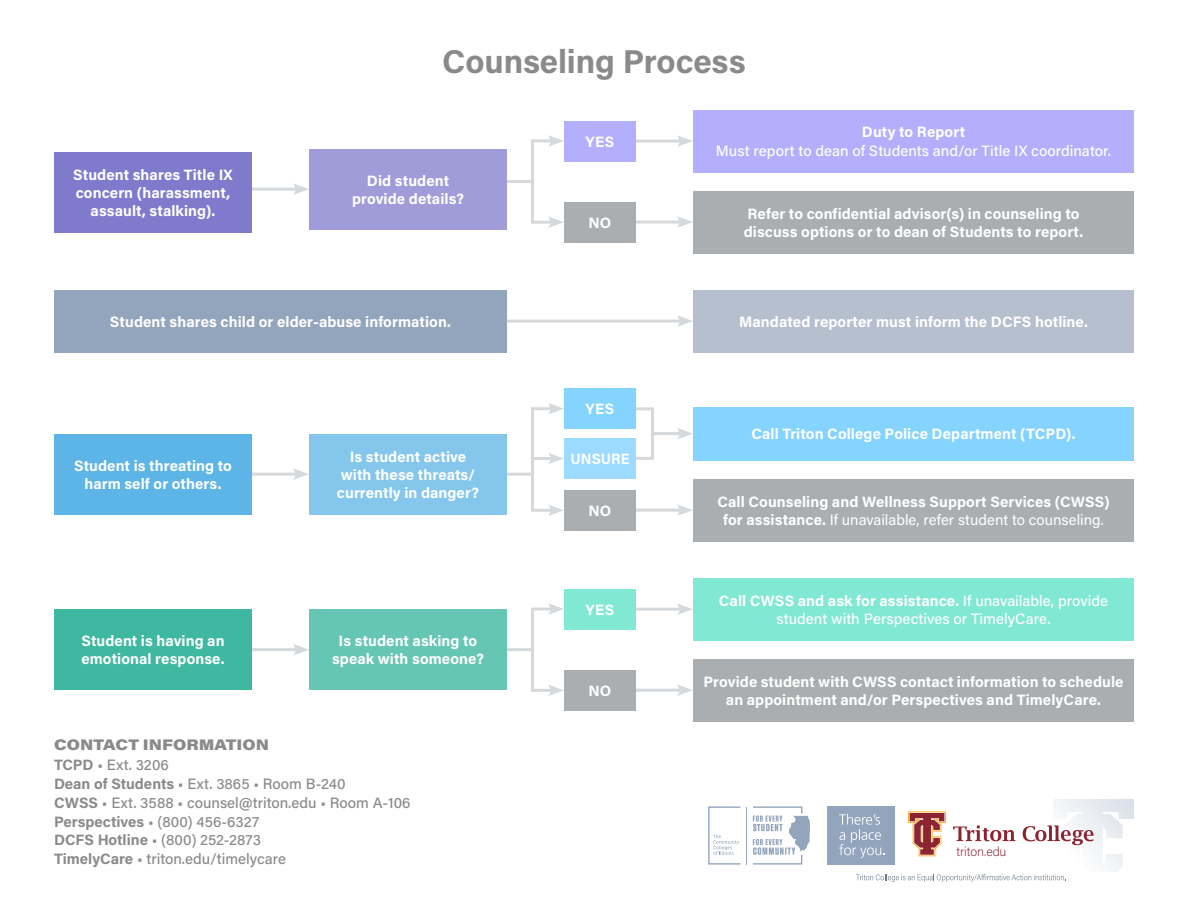
<style>
.page{position:relative;width:1188px;height:918px;background:#fff}
.page>*{position:absolute;margin:0;border:0;box-sizing:border-box;transform-origin:0 0}
.t1{font:700 33px "Acumin Pro";letter-spacing:-.005em;color:#888a8c}
.t2{font:700 15px/18px "Acumin Pro";letter-spacing:.005em;color:#fff;text-align:center}
.t3{font:500 15px "Acumin Pro";color:#888a8c}
.t4{font:500 15px/18px "Acumin Pro";letter-spacing:.005em;color:#fff;text-align:center}
.t5{font:900 15px "Acumin Pro Wide";color:#888a8c}
.t6{font:700 15px "Acumin Pro";letter-spacing:.005em;color:#fff;scale:.95 1}
.t7{font:200 12.9px "Acumin Pro";letter-spacing:-.01em;color:#8d2431}
.s1{font-weight:700}
.s2{font-weight:400}
</style>
<div class="page">
<div style="left:827px;top:806px;width:68px;height:59px;background:#93a4bd"></div>
<svg style="left:708px;top:806px;width:32px;height:59px"></svg>
<hr style="left:747px;top:807px;width:1px;height:57px;background:#93a4bd">
<svg style="left:753px;top:806px;width:57px;height:59px"></svg>
<svg style="left:839px;top:800px;width:295px;height:82px"></svg>
<div style="left:54px;top:290px;width:453px;height:63px;background:#93a4bd"></div>
<div style="left:693px;top:290px;width:441px;height:63px;background:#b6bfce"></div>
<hr style="left:507px;top:320px;width:176px;height:3px;background:#d5d9dc">
<svg style="left:677px;top:315px;width:16px;height:12px"></svg>
<div style="left:54px;top:152px;width:198px;height:81px;background:#7f7acc"></div>
<div style="left:309px;top:149px;width:198px;height:81px;background:#9f9cd9"></div>
<div style="left:693px;top:110px;width:441px;height:63px;background:#b3affc"></div>
<div style="left:693px;top:191px;width:441px;height:63px;background:#aaaeb0"></div>
<div style="left:564px;top:121px;width:72px;height:40px;background:#b3affc"></div>
<div style="left:564px;top:202px;width:72px;height:40px;background:#aaaeb0"></div>
<hr style="left:252px;top:188px;width:47px;height:3px;background:#d5d9dc">
<svg style="left:293px;top:183px;width:16px;height:12px"></svg>
<hr style="left:507px;top:180px;width:24px;height:3px;background:#d5d9dc">
<div style="left:531px;top:139px;width:24px;height:85px;border:3px solid #d5d9dc"></div>
<svg style="left:548px;top:135px;width:16px;height:12px"></svg>
<svg style="left:548px;top:216px;width:16px;height:12px"></svg>
<hr style="left:636px;top:140px;width:47px;height:3px;background:#d5d9dc">
<svg style="left:677px;top:135px;width:15px;height:12px"></svg>
<hr style="left:636px;top:221px;width:47px;height:3px;background:#d5d9dc">
<svg style="left:677px;top:216px;width:15px;height:12px"></svg>
<hr style="left:252px;top:648px;width:47px;height:3px;background:#d5d9dc">
<svg style="left:293px;top:644px;width:16px;height:11px"></svg>
<hr style="left:507px;top:648px;width:24px;height:3px;background:#d5d9dc">
<div style="left:531px;top:608px;width:24px;height:84px;border:3px solid #d5d9dc"></div>
<svg style="left:548px;top:603px;width:15px;height:12px"></svg>
<svg style="left:548px;top:684px;width:16px;height:12px"></svg>
<div style="left:54px;top:609px;width:198px;height:81px;background:#3eb8a0"></div>
<div style="left:309px;top:609px;width:198px;height:81px;background:#65c6b3"></div>
<div style="left:693px;top:578px;width:441px;height:63px;background:#81e8d4"></div>
<div style="left:693px;top:659px;width:441px;height:63px;background:#aaaeb0"></div>
<div style="left:564px;top:589px;width:72px;height:40px;background:#81e8d4"></div>
<div style="left:564px;top:670px;width:72px;height:40px;background:#aaaeb0"></div>
<hr style="left:636px;top:608px;width:47px;height:3px;background:#d5d9dc">
<svg style="left:677px;top:603px;width:16px;height:12px"></svg>
<hr style="left:636px;top:689px;width:47px;height:3px;background:#d5d9dc">
<svg style="left:677px;top:684px;width:16px;height:12px"></svg>
<hr style="left:252px;top:473px;width:47px;height:3px;background:#d5d9dc">
<svg style="left:293px;top:468px;width:16px;height:12px"></svg>
<div style="left:54px;top:434px;width:198px;height:81px;background:#5db4e6"></div>
<div style="left:309px;top:434px;width:198px;height:81px;background:#85c7ec"></div>
<div style="left:693px;top:407px;width:441px;height:54px;background:#85d3ff"></div>
<div style="left:693px;top:479px;width:441px;height:63px;background:#aaaeb0"></div>
<div style="left:564px;top:389px;width:72px;height:40px;background:#85d3ff"></div>
<div style="left:564px;top:438px;width:72px;height:41px;background:#9cdbff"></div>
<div style="left:564px;top:490px;width:72px;height:40px;background:#aaaeb0"></div>
<hr style="left:507px;top:473px;width:24px;height:3px;background:#d5d9dc">
<hr style="left:654px;top:432px;width:29px;height:3px;background:#d5d9dc">
<svg style="left:677px;top:428px;width:16px;height:11px"></svg>
<div style="left:634px;top:407px;width:20px;height:53px;border:3px solid #d5d9dc"></div>
<hr style="left:636px;top:509px;width:47px;height:3px;background:#d5d9dc">
<svg style="left:677px;top:504px;width:16px;height:12px"></svg>
<div style="left:531px;top:407px;width:24px;height:53px;border:3px solid #d5d9dc"></div>
<svg style="left:548px;top:403px;width:16px;height:12px"></svg>
<svg style="left:530px;top:453px;width:34px;height:63px"></svg>
<p class="t1" style="left:442px;top:38px;width:305px">Counseling Process</p>
<p class="t2" style="left:73px;top:165px;width:161px">Student shares Title IX concern (harassment, assault, stalking).</p>
<p class="t2" style="left:352px;top:171px;width:113px">Did student provide details?</p>
<p class="t2" style="left:586px;top:132px;width:30px">YES</p>
<p class="t2" style="left:589px;top:213px;width:24px">NO</p>
<p class="t2" style="left:862px;top:122px;width:105px">Duty to Report</p>
<p class="t4" style="left:716px;top:141px;width:397px">Must report to dean of Students and/or Title IX coordinator.</p>
<p class="t2" style="left:744px;top:204px;width:341px;text-align:left">Refer to confidential advisor(s) in counseling to discuss options or to dean of Students to report.</p>
<p class="t2" style="left:110px;top:312px;width:343px">Student shares child or elder-abuse information.</p>
<p class="t2" style="left:739px;top:312px;width:350px">Mandated reporter must inform the DCFS hotline.</p>
<p class="t2" style="left:74px;top:456px;width:159px">Student is threating to harm self or others.</p>
<p class="t2" style="left:337px;top:447px;width:144px">Is student active with these threats/ currently in danger?</p>
<p class="t2" style="left:81px;top:631px;width:145px;text-align:left">Student is having an emotional response.</p>
<p class="t2" style="left:332px;top:631px;width:153px">Is student asking to speak with someone?</p>
<p class="t5" style="left:54px;top:734px;width:217px">CONTACT INFORMATION</p>
<p class="t3" style="left:54px;top:755px;width:116px"><span class="s1">TCPD</span> • Ext. 3206</p>
<p class="t3" style="left:54px;top:773px;width:293px"><span class="s1">Dean of Students</span> • Ext. 3865 • Room B-240</p>
<p class="t3" style="left:54px;top:792px;width:358px"><span class="s1">CWSS</span> • Ext. 3588 • counsel@triton.edu • Room A-106</p>
<p class="t3" style="left:54px;top:811px;width:207px"><span class="s1">Perspectives</span> • (800) 456-6327</p>
<p class="t3" style="left:54px;top:830px;width:209px"><span class="s1">DCFS Hotline</span> • (800) 252-2873</p>
<p class="t3" style="left:54px;top:848px;width:234px"><span class="s1">TimelyCare</span> • triton.edu/timelycare</p>
<p class="t2" style="left:586px;top:399px;width:30px">YES</p>
<p class="t6" style="left:570px;top:448px;width:64px">UNSURE</p>
<p class="t2" style="left:589px;top:501px;width:24px">NO</p>
<p class="t2" style="left:586px;top:600px;width:30px">YES</p>
<p class="t2" style="left:589px;top:681px;width:24px">NO</p>
<p class="t2" style="left:751px;top:424px;width:326px">Call Triton College Police Department (TCPD).</p>
<p class="t2" style="left:717px;top:492px;width:394px">Call Counseling and Wellness Support Services (CWSS) for assistance. <span class="s2">If unavailable, refer student to counseling.</span></p>
<p class="t4" style="left:719px;top:591px;width:391px"><span class="s1">Call CWSS and ask for assistance.</span> If unavailable, provide student with Perspectives or TimelyCare.</p>
<p class="t2" style="left:704px;top:672px;width:422px">Provide student with CWSS contact information to schedule an appointment and/or Perspectives and TimelyCare.</p>
<p class="t7" style="left:957px;top:843px;width:52px">triton.edu</p>
</div>
